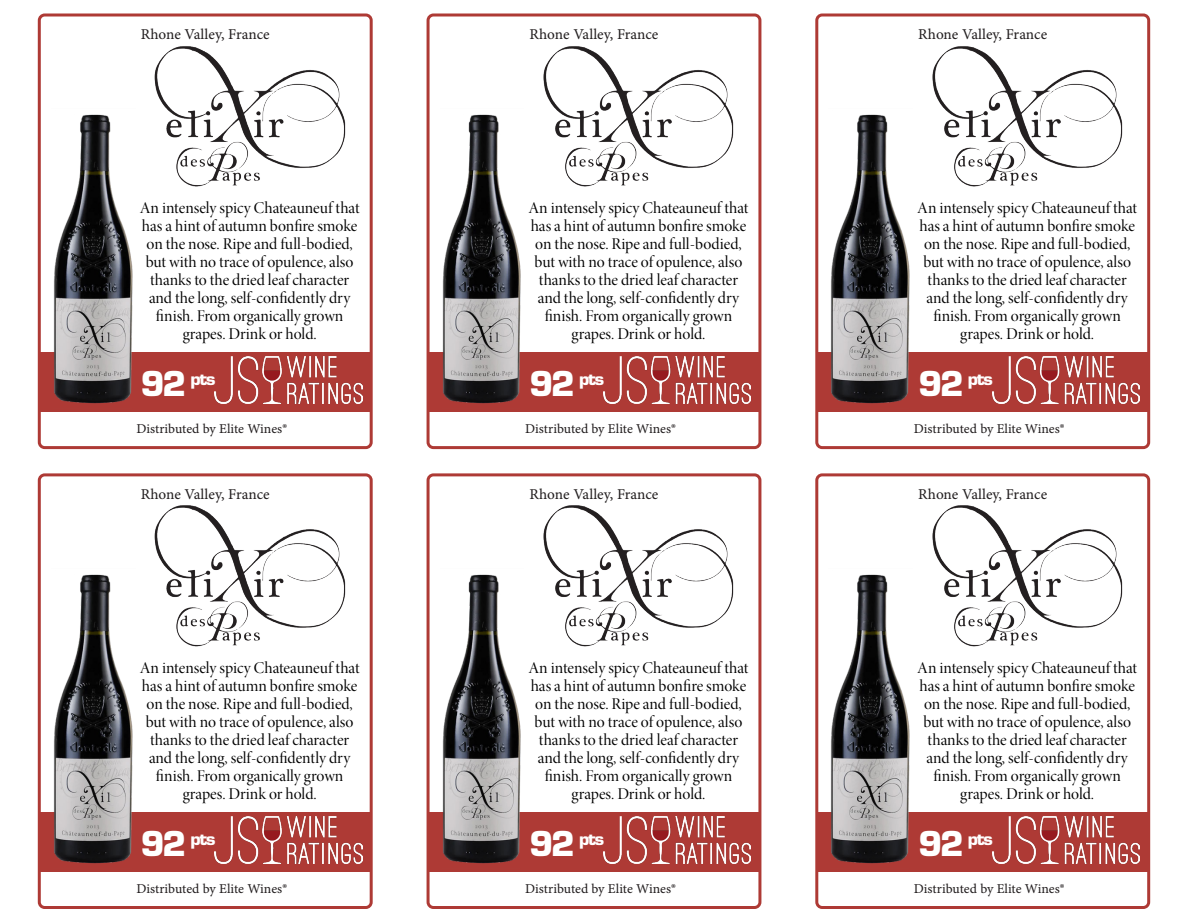
<style>
.page{position:relative;width:1188px;height:918px;background:#fff}
.page>*{position:absolute;margin:0;border:0;box-sizing:border-box;transform-origin:0 0}
.t1{font:900 18.3px "Eurostile";letter-spacing:-.065em;color:#fff}
.t2{font:16.5px/18px "Minion Pro Disp";letter-spacing:-.005em;color:#000;text-align:center}
.t3{font:15px "Minion Pro Capt";color:#231f20}
.t4{font:13.5px "Minion Pro Capt";letter-spacing:-.005em;color:#231f20}
.s1{font-size:37.5px}
</style>
<div class="page">
<div style="left:38px;top:14px;width:335px;height:435px;border:3px solid #ae3a35;border-radius:5px"></div>
<div style="left:39px;top:352px;width:332px;height:60px;background:#ae3a35"></div>
<img style="left:53px;top:114px;width:80px;height:290px">
<img style="left:214px;top:356px;width:148px;height:48px">
<img style="left:123px;top:46px;width:223px;height:154px">
<div style="left:38px;top:473px;width:335px;height:436px;border:3px solid #ae3a35;border-radius:5px"></div>
<div style="left:39px;top:812px;width:332px;height:60px;background:#ae3a35"></div>
<img style="left:53px;top:574px;width:80px;height:290px">
<img style="left:214px;top:816px;width:148px;height:48px">
<img style="left:123px;top:505px;width:223px;height:155px">
<div style="left:427px;top:14px;width:334px;height:435px;border:3px solid #ae3a35;border-radius:5px"></div>
<div style="left:428px;top:352px;width:332px;height:60px;background:#ae3a35"></div>
<img style="left:442px;top:114px;width:79px;height:290px">
<img style="left:603px;top:356px;width:148px;height:48px">
<img style="left:512px;top:46px;width:222px;height:154px">
<div style="left:427px;top:473px;width:334px;height:436px;border:3px solid #ae3a35;border-radius:5px"></div>
<div style="left:428px;top:812px;width:332px;height:60px;background:#ae3a35"></div>
<img style="left:442px;top:574px;width:79px;height:290px">
<img style="left:603px;top:816px;width:148px;height:48px">
<img style="left:512px;top:505px;width:222px;height:155px">
<div style="left:815px;top:14px;width:335px;height:435px;border:3px solid #ae3a35;border-radius:5px"></div>
<div style="left:816px;top:352px;width:333px;height:60px;background:#ae3a35"></div>
<img style="left:830px;top:114px;width:80px;height:290px">
<img style="left:992px;top:356px;width:148px;height:48px">
<img style="left:900px;top:46px;width:223px;height:154px">
<div style="left:815px;top:473px;width:335px;height:436px;border:3px solid #ae3a35;border-radius:5px"></div>
<div style="left:816px;top:812px;width:333px;height:60px;background:#ae3a35"></div>
<img style="left:830px;top:574px;width:80px;height:290px">
<img style="left:992px;top:816px;width:148px;height:48px">
<img style="left:900px;top:505px;width:223px;height:155px">
<p class="t3" style="left:141px;top:24px;width:130px">Rhone Valley, France</p>
<p class="t3" style="left:530px;top:24px;width:130px">Rhone Valley, France</p>
<p class="t3" style="left:918px;top:24px;width:130px">Rhone Valley, France</p>
<p class="t2" style="left:140px;top:199px;width:221px">An intensely spicy Chateauneuf that has a hint of autumn bonfire smoke on the nose. Ripe and full-bodied, but with no trace of opulence, also thanks to the dried leaf character and the long, self-confidently dry finish. From organically grown grapes. Drink or hold.</p>
<p class="t2" style="left:529px;top:199px;width:221px">An intensely spicy Chateauneuf that has a hint of autumn bonfire smoke on the nose. Ripe and full-bodied, but with no trace of opulence, also thanks to the dried leaf character and the long, self-confidently dry finish. From organically grown grapes. Drink or hold.</p>
<p class="t2" style="left:917px;top:199px;width:221px">An intensely spicy Chateauneuf that has a hint of autumn bonfire smoke on the nose. Ripe and full-bodied, but with no trace of opulence, also thanks to the dried leaf character and the long, self-confidently dry finish. From organically grown grapes. Drink or hold.</p>
<p class="t1" style="left:141px;top:366px;width:76px"><span class="s1">92</span> pts</p>
<p class="t1" style="left:530px;top:366px;width:76px"><span class="s1">92</span> pts</p>
<p class="t1" style="left:918px;top:366px;width:76px"><span class="s1">92</span> pts</p>
<p class="t4" style="left:136px;top:420px;width:152px">Distributed by Elite Wines®</p>
<p class="t4" style="left:525px;top:420px;width:152px">Distributed by Elite Wines®</p>
<p class="t4" style="left:914px;top:420px;width:152px">Distributed by Elite Wines®</p>
<p class="t3" style="left:141px;top:484px;width:130px">Rhone Valley, France</p>
<p class="t3" style="left:530px;top:484px;width:130px">Rhone Valley, France</p>
<p class="t3" style="left:918px;top:484px;width:130px">Rhone Valley, France</p>
<p class="t2" style="left:140px;top:659px;width:221px">An intensely spicy Chateauneuf that has a hint of autumn bonfire smoke on the nose. Ripe and full-bodied, but with no trace of opulence, also thanks to the dried leaf character and the long, self-confidently dry finish. From organically grown grapes. Drink or hold.</p>
<p class="t2" style="left:529px;top:659px;width:221px">An intensely spicy Chateauneuf that has a hint of autumn bonfire smoke on the nose. Ripe and full-bodied, but with no trace of opulence, also thanks to the dried leaf character and the long, self-confidently dry finish. From organically grown grapes. Drink or hold.</p>
<p class="t2" style="left:917px;top:659px;width:221px">An intensely spicy Chateauneuf that has a hint of autumn bonfire smoke on the nose. Ripe and full-bodied, but with no trace of opulence, also thanks to the dried leaf character and the long, self-confidently dry finish. From organically grown grapes. Drink or hold.</p>
<p class="t1" style="left:141px;top:826px;width:76px"><span class="s1">92</span> pts</p>
<p class="t1" style="left:530px;top:826px;width:76px"><span class="s1">92</span> pts</p>
<p class="t1" style="left:918px;top:826px;width:76px"><span class="s1">92</span> pts</p>
<p class="t4" style="left:136px;top:880px;width:152px">Distributed by Elite Wines®</p>
<p class="t4" style="left:525px;top:880px;width:152px">Distributed by Elite Wines®</p>
<p class="t4" style="left:914px;top:880px;width:152px">Distributed by Elite Wines®</p>
</div>
